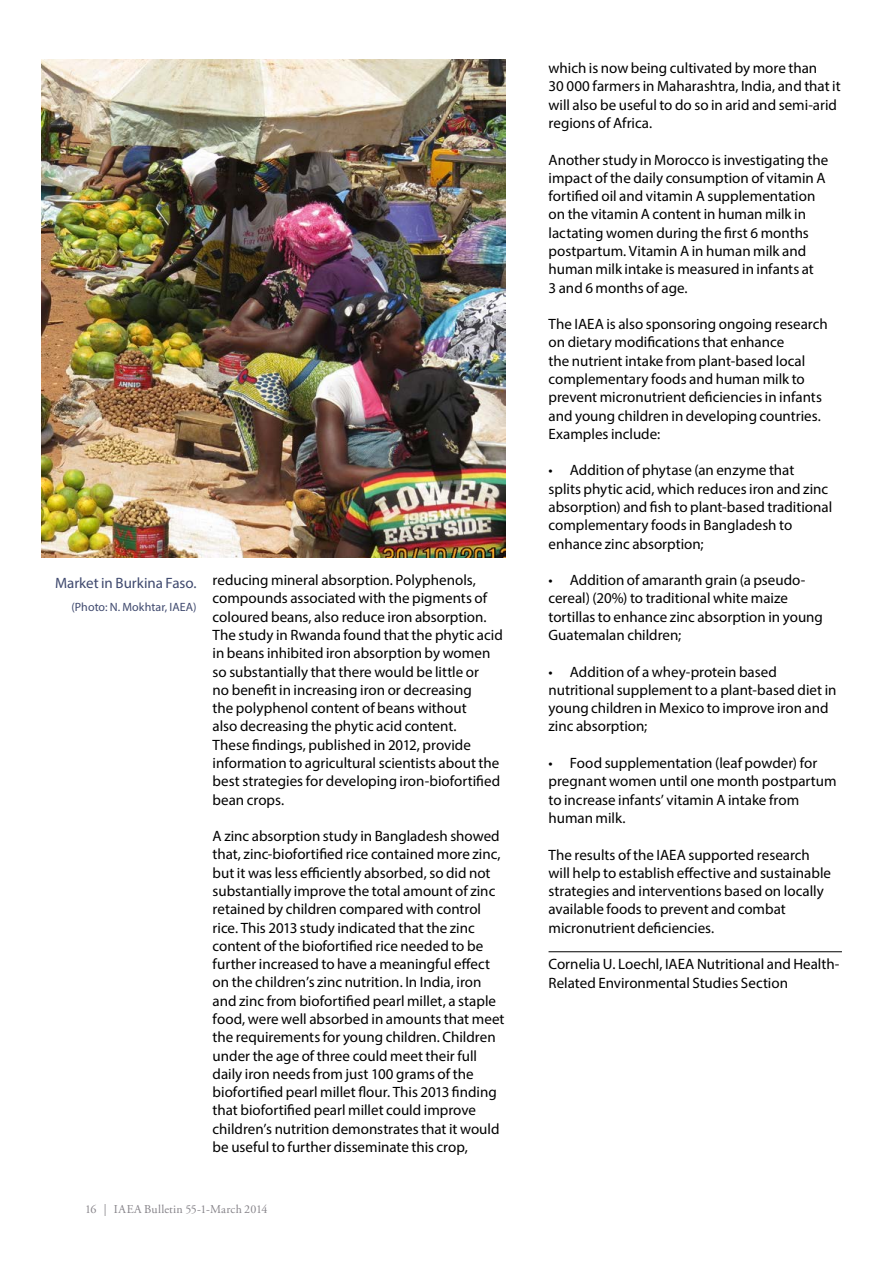
<style>
.page{position:relative;width:893px;height:1263px;background:#fff}
.page>*{position:absolute;margin:0;border:0;box-sizing:border-box;transform-origin:0 0}
.t1{font:15px/18.3px "Myriad Pro";color:#000}
.t2{font:15px "Myriad Pro";color:#3f496e}
.t3{font:12px "Adobe Garamond Pro";letter-spacing:.015em;color:#858288}
.t4{font:12px "Myriad Pro";letter-spacing:.005em;color:#3f496e}
</style>
<div class="page">
<hr style="left:549px;top:951px;width:293px;height:1px;background:#000">
<img style="left:41px;top:60px;width:465px;height:497px">
<p class="t2" style="left:55px;top:573px;width:143px">Market in Burkina Faso.</p>
<p class="t4" style="left:71px;top:600px;width:127px">(Photo: N. Mokhtar, IAEA)</p>
<p class="t1" style="left:213px;top:571px;width:292px">reducing mineral absorption. Polyphenols, compounds associated with the pigments of coloured beans, also reduce iron absorption.<br>The study in Rwanda found that the phytic acid in beans inhibited iron absorption by women so substantially that there would be little or<br>no benefit in increasing iron or decreasing<br>the polyphenol content of beans without<br>also decreasing the phytic acid content.<br>These findings, published in 2012, provide information to agricultural scientists about the best strategies for developing iron-biofortified bean crops.</p>
<p class="t1" style="left:213px;top:827px;width:293px">A zinc absorption study in Bangladesh showed that, zinc-biofortified rice contained more zinc, but it was less efficiently absorbed, so did not substantially improve the total amount of zinc retained by children compared with control rice. This 2013 study indicated that the zinc content of the biofortified rice needed to be further increased to have a meaningful effect on the children’s zinc nutrition. In India, iron and zinc from biofortified pearl millet, a staple food, were well absorbed in amounts that meet the requirements for young children. Children under the age of three could meet their full daily iron needs from just 100 grams of the biofortified pearl millet flour. This 2013 finding that biofortified pearl millet could improve children’s nutrition demonstrates that it would be useful to further disseminate this crop,</p>
<p class="t3" style="left:85px;top:1201px;width:184px">16 | IAEA Bulletin 55-1-March 2014</p>
<p class="t1" style="left:549px;top:59px;width:294px">which is now being cultivated by more than<br>30 000 farmers in Maharashtra, India, and that it will also be useful to do so in arid and semi-arid regions of Africa.</p>
<p class="t1" style="left:549px;top:150px;width:281px">Another study in Morocco is investigating the impact of the daily consumption of vitamin A fortified oil and vitamin A supplementation on the vitamin A content in human milk in lactating women during the first 6 months postpartum. Vitamin A in human milk and human milk intake is measured in infants at<br>3 and 6 months of age.</p>
<p class="t1" style="left:549px;top:315px;width:281px">The IAEA is also sponsoring ongoing research on dietary modifications that enhance<br>the nutrient intake from plant-based local complementary foods and human milk to prevent micronutrient deficiencies in infants and young children in developing countries.<br>Examples include:</p>
<p class="t1" style="left:549px;top:461px;width:285px">• Addition of phytase (an enzyme that<br>splits phytic acid, which reduces iron and zinc absorption) and fish to plant-based traditional complementary foods in Bangladesh to enhance zinc absorption;</p>
<p class="t1" style="left:549px;top:571px;width:276px">• Addition of amaranth grain (a pseudo&shy;cereal) (20%) to traditional white maize tortillas to enhance zinc absorption in young Guatemalan children;</p>
<p class="t1" style="left:549px;top:662px;width:289px">• Addition of a whey-protein based nutritional supplement to a plant-based diet in young children in Mexico to improve iron and zinc absorption;</p>
<p class="t1" style="left:549px;top:754px;width:289px">• Food supplementation (leaf powder) for pregnant women until one month postpartum to increase infants’ vitamin A intake from human milk.</p>
<p class="t1" style="left:549px;top:845px;width:284px">The results of the IAEA supported research will help to establish effective and sustainable strategies and interventions based on locally available foods to prevent and combat micronutrient deficiencies.</p>
<p class="t1" style="left:549px;top:955px;width:292px">Cornelia U. Loechl, IAEA Nutritional and Health-<br>Related Environmental Studies Section</p>
</div>
